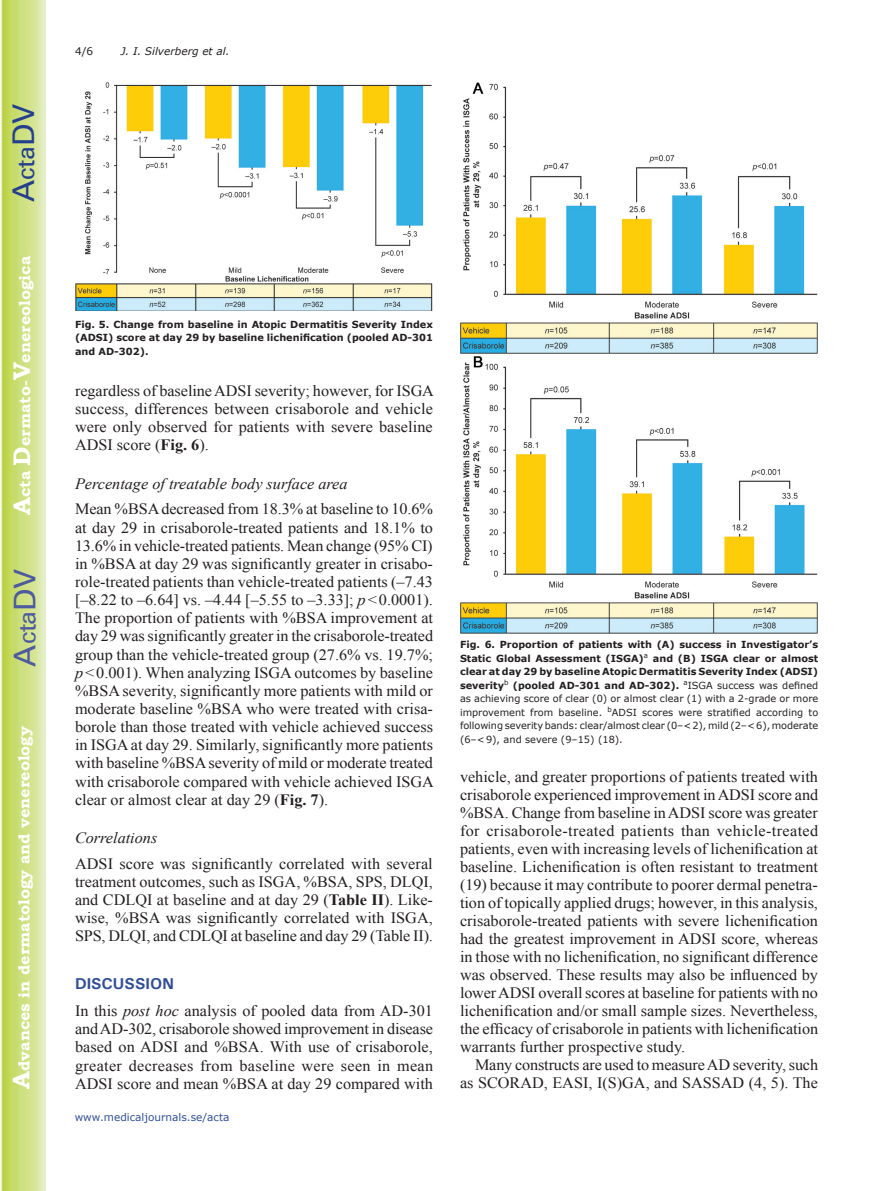
<style>
.page{position:relative;width:893px;height:1191px;background:#fff}
.page>*{position:absolute;margin:0;border:0;box-sizing:border-box;transform-origin:0 0}
.t1{font:30px "Univers";color:#4d5a9e}
.t2{font:30px "Univers";color:#253f8e}
.t3{font:15.75px/18.1px "Times New Roman";color:#231f20;text-align:justify}
.t4{font:700 15.75px "Bookman Old Style";color:#fff}
.t5{font:italic 15.75px "Times New Roman";color:#231f20}
.t6{font:700 15.75px "Univers";color:#324f95}
.t7{font:10.5px "Verdana";color:#324f95}
.t8{font:italic 10.5px "Verdana";color:#231f20}
.t9{font:10.5px "Verdana";color:#231f20}
.t10{font:9.75px/13.5px "Verdana";letter-spacing:-.005em;color:#231f20;text-align:justify}
.t11{font:700 9.75px/13.5px "Verdana";color:#231f20;text-align:justify}
.s1{font-size:24px}
.s2{font-weight:700}
.s3{font-style:italic}
</style>
<div class="page">
<svg style="left:1px;top:0;width:45px;height:1191px;background:#cfe084"></svg>
<img style="left:75px;top:83px;width:358px;height:227px">
<img style="left:460px;top:83px;width:358px;height:551px">
<h1 class="t2" style="left:6px;top:202px;width:100px;rotate:-90deg">A<span class="s1">cta</span>DV</h1>
<p class="t4" style="left:15px;top:515px;width:260px;rotate:-90deg"><span class="s1">A</span>cta <span class="s1">D</span>ermato-<span class="s1">V</span>enereologica</p>
<h1 class="t1" style="left:7px;top:666px;width:100px;rotate:-90deg">A<span class="s1">cta</span>DV</h1>
<p class="t4" style="left:15px;top:1088px;width:364px;rotate:-90deg"><span class="s1">A</span>dvances in dermatology and venereology</p>
<p class="t9" style="left:75px;top:44px;width:20px">4/6</p>
<p class="t8" style="left:121px;top:44px;width:110px">J. I. Silverberg et al.</p>
<p class="t11" style="left:75px;top:317px;width:359px">Fig. 5. Change from baseline in Atopic Dermatitis Severity Index (ADSI) score at day 29 by baseline lichenification (pooled AD-301 and AD-302).</p>
<p class="t3" style="left:75px;top:381px;width:361px">regardless of baseline ADSI severity; however, for ISGA success, differences between crisaborole and vehicle were only observed for patients with severe baseline ADSI score (<span class="s2">Fig. 6</span>).</p>
<p class="t5" style="left:75px;top:472px;width:274px">Percentage of treatable body surface area</p>
<p class="t3" style="left:75px;top:500px;width:360px">Mean %BSA decreased from 18.3% at baseline to 10.6% at day 29 in crisaborole-treated patients and 18.1% to 13.6% in vehicle-treated patients. Mean change (95% CI) in %BSA at day 29 was significantly greater in crisabo&shy;role-treated patients than vehicle-treated patients (–7.43 [–8.22 to –6.64] vs. –4.44 [–5.55 to –3.33]; <span class="s3">p</span>&lt;0.0001).<br>The proportion of patients with %BSA improvement at day 29 was significantly greater in the crisaborole-treated group than the vehicle-treated group (27.6% vs. 19.7%; <span class="s3">p</span>&lt;0.001). When analyzing ISGA outcomes by baseline %BSA severity, significantly more patients with mild or moderate baseline %BSA who were treated with crisa&shy;borole than those treated with vehicle achieved success in ISGA at day 29. Similarly, significantly more patients with baseline %BSA severity of mild or moderate treated with crisaborole compared with vehicle achieved ISGA clear or almost clear at day 29 (<span class="s2">Fig. 7</span>).</p>
<p class="t5" style="left:75px;top:827px;width:84px">Correlations</p>
<p class="t3" style="left:75px;top:854px;width:359px">ADSI score was significantly correlated with several treatment outcomes, such as ISGA, %BSA, SPS, DLQI, and CDLQI at baseline and at day 29 (<span class="s2">Table II</span>). Like&shy;wise, %BSA was significantly correlated with ISGA, SPS, DLQI, and CDLQI at baseline and day 29 (Table II).</p>
<p class="t6" style="left:75px;top:973px;width:100px">DISCUSSION</p>
<p class="t3" style="left:75px;top:1001px;width:360px">In this <span class="s3">post hoc</span> analysis of pooled data from AD-301 and AD-302, crisaborole showed improvement in disease based on ADSI and %BSA. With use of crisaborole, greater decreases from baseline were seen in mean ADSI score and mean %BSA at day 29 compared with</p>
<p class="t7" style="left:75px;top:1110px;width:156px">www.medicaljournals.se/acta</p>
<p class="t10" style="left:460px;top:638px;width:360px"><span class="s2">Fig. 6. Proportion of patients with (A) success in Investigator’s Static Global Assessment (ISGA)</span><sup>a</sup> <span class="s2">and (B) ISGA clear or almost clear at day 29 by baseline Atopic Dermatitis Severity Index (ADSI) severity</span><sup>b</sup> <span class="s2">(pooled AD-301 and AD-302).</span> <sup>a</sup>ISGA success was defined as achieving score of clear (0) or almost clear (1) with a 2-grade or more improvement from baseline. <sup>b</sup>ADSI scores were stratified according to following severity bands: clear/almost clear (0–&lt;2), mild (2–&lt;6), moderate (6–&lt;9), and severe (9–15) (18).</p>
<p class="t3" style="left:460px;top:768px;width:360px">vehicle, and greater proportions of patients treated with crisaborole experienced improvement in ADSI score and %BSA. Change from baseline in ADSI score was greater for crisaborole-treated patients than vehicle-treated patients, even with increasing levels of lichenification at baseline. Lichenification is often resistant to treatment (19) because it may contribute to poorer dermal penetra&shy;tion of topically applied drugs; however, in this analysis, crisaborole-treated patients with severe lichenification had the greatest improvement in ADSI score, whereas in those with no lichenification, no significant difference was observed. These results may also be influenced by lower ADSI overall scores at baseline for patients with no lichenification and/or small sample sizes. Nevertheless, the efficacy of crisaborole in patients with lichenification warrants further prospective study.</p>
<p class="t3" style="left:460px;top:1056px;width:360px;text-align:right">Many constructs are used to measure AD severity, such as SCORAD, EASI, I(S)GA, and SASSAD (4, 5). The</p>
</div>
